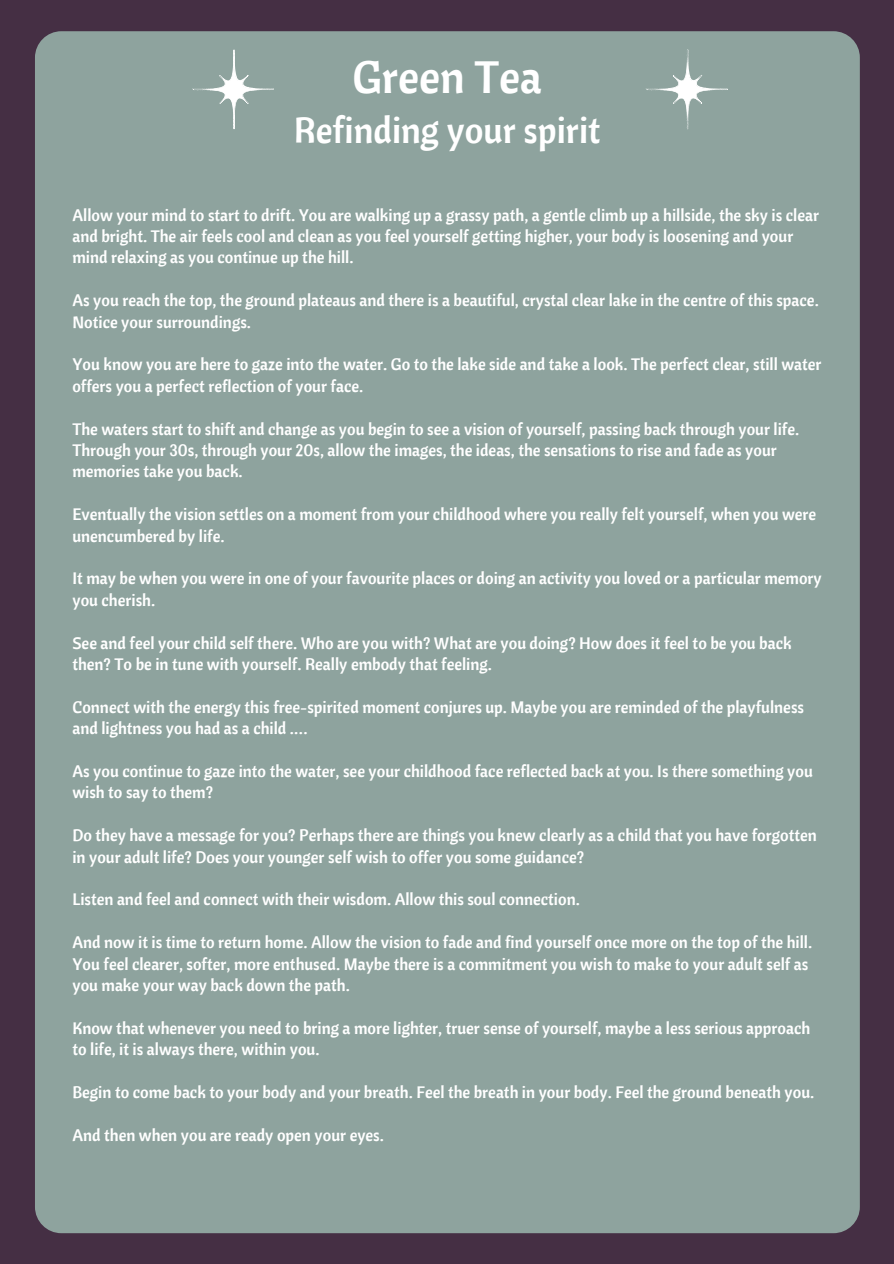
<style>
.page{position:relative;width:894px;height:1264px;background:#fff}
.page>*{position:absolute;margin:0;border:0;box-sizing:border-box;transform-origin:0 0}
.t1{font:45px "Cantora One";color:#fff}
.t2{font:36px "Cantora One";color:#fff}
.t3{font:16.5px/21.5px "Cantora One";color:#fff}
</style>
<div class="page">
<div style="left:0;top:0;width:893px;height:1263px;background:#452f44"></div>
<div style="left:35px;top:31px;width:824px;height:1202px;background:#8ea39e;border-radius:26px"></div>
<svg style="left:192px;top:49px;width:82px;height:80px"></svg>
<svg style="left:646px;top:49px;width:81px;height:80px"></svg>
<h1 class="t1" style="left:352px;top:48px;width:191px">Green Tea</h1>
<h2 class="t2" style="left:294px;top:107px;width:308px">Refinding your spirit</h2>
<p class="t3" style="left:72px;top:204px;width:748px">Allow your mind to start to drift. You are walking up a grassy path, a gentle climb up a hillside, the sky is clear and bright. The air feels cool and clean as you feel yourself getting higher, your body is loosening and your mind relaxing as you continue up the hill.</p>
<p class="t3" style="left:72px;top:289px;width:747px">As you reach the top, the ground plateaus and there is a beautiful, crystal clear lake in the centre of this space.<br>Notice your surroundings.</p>
<p class="t3" style="left:72px;top:353px;width:750px">You know you are here to gaze into the water. Go to the lake side and take a look. The perfect clear, still water offers you a perfect reflection of your face.</p>
<p class="t3" style="left:72px;top:417px;width:728px">The waters start to shift and change as you begin to see a vision of yourself, passing back through your life.<br>Through your 30s, through your 20s, allow the images, the ideas, the sensations to rise and fade as your memories take you back.</p>
<p class="t3" style="left:72px;top:503px;width:745px">Eventually the vision settles on a moment from your childhood where you really felt yourself, when you were unencumbered by life.</p>
<p class="t3" style="left:72px;top:567px;width:750px">It may be when you were in one of your favourite places or doing an activity you loved or a particular memory you cherish.</p>
<p class="t3" style="left:72px;top:631px;width:720px">See and feel your child self there. Who are you with? What are you doing? How does it feel to be you back then? To be in tune with yourself. Really embody that feeling.</p>
<p class="t3" style="left:72px;top:696px;width:733px">Connect with the energy this free-spirited moment conjures up. Maybe you are reminded of the playfulness and lightness you had as a child .…</p>
<p class="t3" style="left:72px;top:760px;width:741px">As you continue to gaze into the water, see your childhood face reflected back at you. Is there something you wish to say to them?</p>
<p class="t3" style="left:72px;top:824px;width:745px">Do they have a message for you? Perhaps there are things you knew clearly as a child that you have forgotten in your adult life? Does your younger self wish to offer you some guidance?</p>
<p class="t3" style="left:72px;top:888px;width:509px">Listen and feel and connect with their wisdom. Allow this soul connection.</p>
<p class="t3" style="left:72px;top:931px;width:741px">And now it is time to return home. Allow the vision to fade and find yourself once more on the top of the hill.<br>You feel clearer, softer, more enthused. Maybe there is a commitment you wish to make to your adult self as you make your way back down the path.</p>
<p class="t3" style="left:72px;top:1016px;width:739px">Know that whenever you need to bring a more lighter, truer sense of yourself, maybe a less serious approach to life, it is always there, within you.</p>
<p class="t3" style="left:72px;top:1081px;width:743px">Begin to come back to your body and your breath. Feel the breath in your body. Feel the ground beneath you.</p>
<p class="t3" style="left:72px;top:1123px;width:313px">And then when you are ready open your eyes.</p>
</div>
